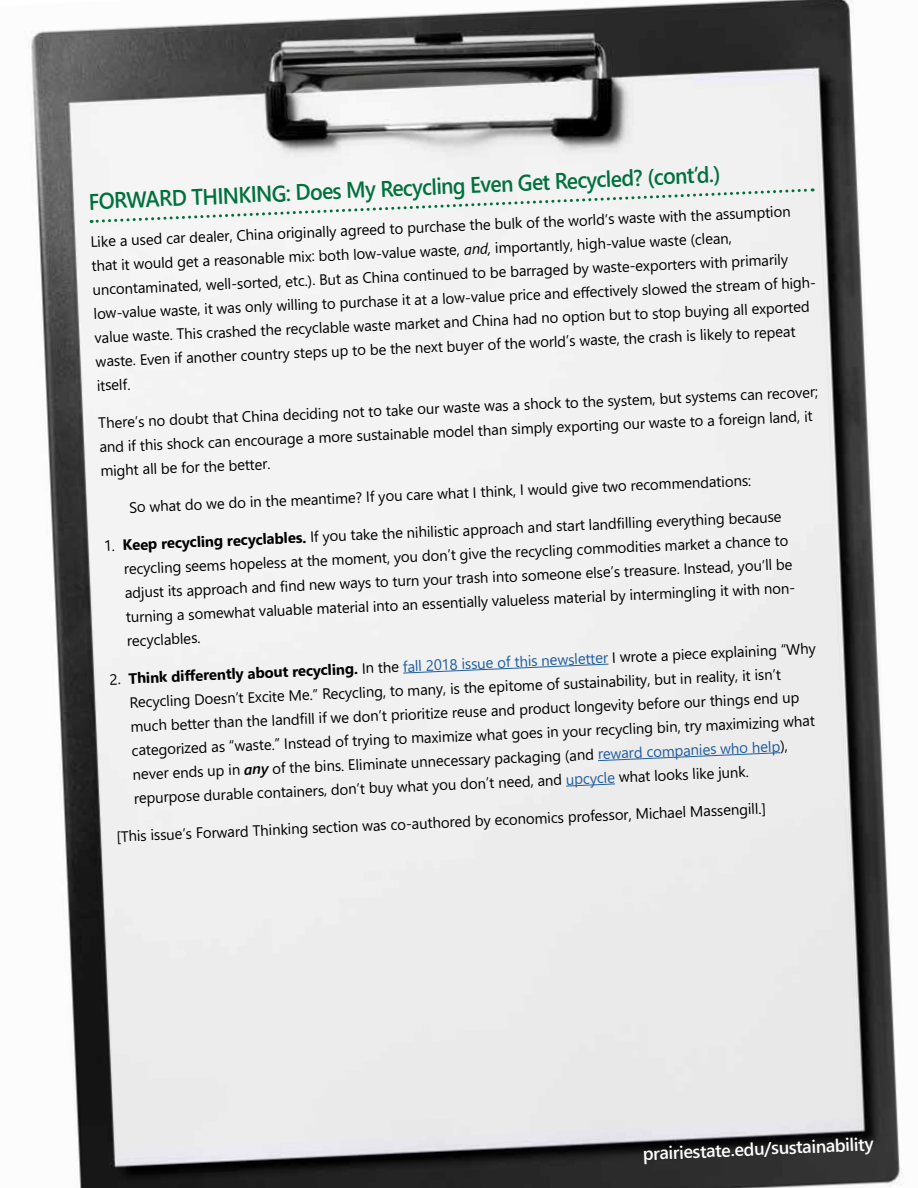
<style>
.page{position:relative;width:918px;height:1188px;background:#fff}
.page>*{position:absolute;margin:0;border:0;box-sizing:border-box;transform-origin:0 0}
.t1{font:600 22.5px "Segoe UI";color:#00703c;scale:.94 1}
.t2{font:600 18px "Segoe UI";color:#fff}
.t3{font:15px/24px "Segoe UI";color:#000}
.s1{font-style:italic}
.s2{font-weight:700}
.s3{color:#215e9e}
.s4{font-weight:600;font-style:italic}
</style>
<div class="page">
<img style="left:31px;top:0;width:873px;height:1188px">
<div style="left:91px;top:187px;width:722px;height:37px;background:#f3f3f3"></div>
<svg style="left:402px;top:663px;width:207px;height:11px"></svg>
<svg style="left:597px;top:752px;width:184px;height:10px;background:#d7dee4"></svg>
<svg style="left:565px;top:783px;width:51px;height:4px"></svg>
<h1 class="t1" style="left:88px;top:177px;width:674px;rotate:-2deg">FORWARD THINKING: Does My Recycling Even Get Recycled? (cont’d.)</h1>
<p class="t3" style="left:89px;top:231px;width:734px;rotate:-3deg">Like a used car dealer, China originally agreed to purchase the bulk of the world’s waste with the assumption<br>that it would get a reasonable mix: both low-value waste, <span class="s1">and,</span> importantly, high-value waste (clean, uncontaminated, well-sorted, etc.). But as China continued to be barraged by waste-exporters with primarily low-value waste, it was only willing to purchase it at a low-value price and eff ectively slowed the stream of high&shy;value waste. This crashed the recyclable waste market and China had no option but to stop buying all exported waste. Even if another country steps up to be the next buyer of the world’s waste, the crash is likely to repeat</p>
<p class="t3" style="left:96px;top:372px;width:35px;rotate:-3deg">itself.</p>
<p class="t3" style="left:98px;top:413px;width:722px;rotate:-3deg">There’s no doubt that China deciding not to take our waste was a shock to the system, but systems can recover; and if this shock can encourage a more sustainable model than simply exporting our waste to a foreign land, it</p>
<p class="t3" style="left:100px;top:458px;width:172px;rotate:-3deg">might all be for the better.</p>
<p class="t3" style="left:129px;top:497px;width:624px;rotate:-3deg">So what do we do in the meantime? If you care what I think, I would give two recommendations:</p>
<p class="t3" style="left:122px;top:535px;width:681px;text-indent:-18px;rotate:-3deg">1. <sup>Keep</sup> <sup>recycling</sup> <sup>recyclab</sup><span class="s2">les.</span> If you take the nihilistic approach and start landfi lling everything because recycling seems hopeless at the moment, you don’t give the recycling commodities market a chance to adjust its approach and fi nd new ways to turn your trash into someone else’s treasure. Instead, you’ll be turning a somewhat valuable material into an essentially valueless material by intermingling it with non-</p>
<p class="t3" style="left:126px;top:628px;width:75px;rotate:-3deg">recyclables.</p>
<p class="t3" style="left:128px;top:671px;width:689px;line-height:22px;text-indent:-19px;rotate:-3deg">2. <sup>Think</sup> <sup>differently</sup> <sup>about</sup> <sup>recycling.</sup> In the <sup>fall</sup> <sup>2</sup><span class="s3">018 issue of this newsletter</span> I wrote a piece explaining “Why<br>Recycling Doesn’t Excite Me.” Recycling, to many, is the epitome of sustainability, but in reality, it isn’t</p>
<p class="t3" style="left:129px;top:716px;width:686px;rotate:-3deg">much better than the landfi ll if we don’t prioritize reuse and product longevity before our things end up categorized as “waste.” Instead of trying to maximize what goes in your recycling bin, try maximizing what never ends up in <span class="s4">any</span> of the bins. Eliminate unnecessary packaging (and <span class="s3">reward companies who help</span>), repurpose durable containers, don’t buy what you don’t need, and <span class="s3">upcycle</span> what looks like junk.</p>
<p class="t3" style="left:116px;top:826px;width:652px;rotate:-3deg">[This issue’s Forward Thinking section was co-authored by economics professor, Michael Massengill.]</p>
<p class="t2" style="left:642px;top:1136px;width:233px;rotate:-2deg">prairiestate.edu/sustainability</p>
</div>
